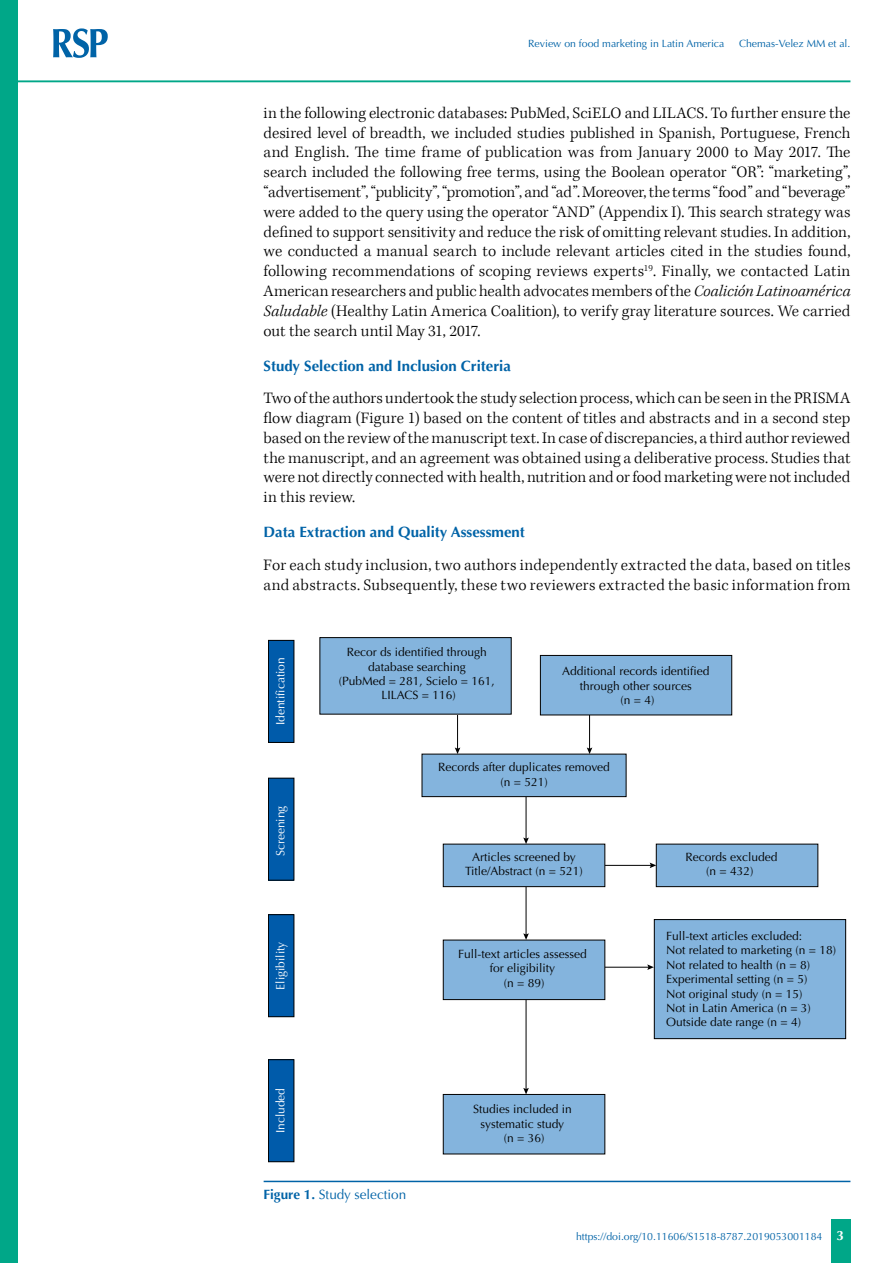
<style>
.page{position:relative;width:893px;height:1263px;background:#fff}
.page>*{position:absolute;margin:0;border:0;box-sizing:border-box;transform-origin:0 0}
.t1{font:300 16.5px/19.8px "Kepler Std";letter-spacing:.015em;color:#000;text-align:justify}
.t2{font:700 15px "Optima LT Std";color:#0063a7}
.t3{font:13.5px "Optima LT Std";color:#0063a7}
.t4{font:700 13.5px "Optima LT Std";color:#fff}
.t5{font:12px/14.4px "Optima";color:#000;text-align:center}
.t6{font:12px "Optima";color:#fff}
.t7{font:10.5px "Optima LT Std";color:#0063a7}
.s1{font-style:italic}
.s2{font-weight:700}
</style>
<div class="page">
<div style="left:831px;top:1220px;width:20px;height:43px;background:#00a788"></div>
<div style="left:0;top:0;width:18px;height:1263px;background:#00a788"></div>
<svg style="left:53px;top:28px;width:55px;height:30px"></svg>
<hr style="left:18px;top:80px;width:832px;height:2px;background:#00a788">
<hr style="left:457px;top:715px;width:1px;height:35px;background:#000">
<svg style="left:455px;top:747px;width:5px;height:7px"></svg>
<hr style="left:589px;top:715px;width:1px;height:35px;background:#000">
<svg style="left:587px;top:747px;width:5px;height:7px"></svg>
<hr style="left:526px;top:797px;width:1px;height:43px;background:#000">
<svg style="left:523px;top:837px;width:6px;height:7px"></svg>
<hr style="left:605px;top:865px;width:47px;height:1px;background:#000">
<svg style="left:650px;top:862px;width:6px;height:6px"></svg>
<hr style="left:605px;top:967px;width:44px;height:1px;background:#000">
<svg style="left:647px;top:964px;width:7px;height:6px"></svg>
<hr style="left:526px;top:887px;width:1px;height:48px;background:#000">
<svg style="left:523px;top:933px;width:6px;height:7px"></svg>
<hr style="left:526px;top:999px;width:1px;height:91px;background:#000">
<svg style="left:523px;top:1088px;width:6px;height:6px"></svg>
<div style="left:268px;top:640px;width:26px;height:102px;background:#005baa"></div>
<div style="left:268px;top:640px;width:26px;height:103px;border:1px solid #000"></div>
<div style="left:268px;top:778px;width:26px;height:102px;background:#005baa"></div>
<div style="left:268px;top:778px;width:26px;height:102px;border:1px solid #000"></div>
<div style="left:268px;top:915px;width:26px;height:102px;background:#005baa"></div>
<div style="left:268px;top:914px;width:26px;height:103px;border:1px solid #000"></div>
<div style="left:268px;top:1060px;width:26px;height:102px;background:#005baa"></div>
<div style="left:268px;top:1059px;width:26px;height:103px;border:1px solid #000"></div>
<div style="left:319px;top:637px;width:193px;height:77px;background:#84b4dd;border:1px solid #000"></div>
<div style="left:540px;top:655px;width:192px;height:60px;background:#84b4dd;border:1px solid #000"></div>
<div style="left:422px;top:754px;width:204px;height:43px;background:#84b4dd;border:1px solid #000"></div>
<div style="left:443px;top:844px;width:162px;height:43px;background:#84b4dd;border:1px solid #000"></div>
<div style="left:443px;top:940px;width:162px;height:60px;background:#84b4dd;border:1px solid #000"></div>
<div style="left:443px;top:1094px;width:162px;height:60px;background:#84b4dd;border:1px solid #000"></div>
<div style="left:656px;top:844px;width:162px;height:43px;background:#84b4dd;border:1px solid #000"></div>
<div style="left:654px;top:919px;width:192px;height:120px;background:#84b4dd"></div>
<div style="left:654px;top:919px;width:192px;height:120px;border:1px solid #000"></div>
<hr style="left:264px;top:1181px;width:586px;height:1px;background:#0063a7">
<p class="t7" style="left:528px;top:37px;width:198px">Review on food marketing in Latin America</p>
<p class="t7" style="left:739px;top:37px;width:113px">Chemas-Velez MM et al.</p>
<p class="t1" style="left:264px;top:103px;width:588px">in the following electronic databases: PubMed, SciELO and LILACS. To further ensure the desired level of breadth, we included studies published in Spanish, Portuguese, French and English. The time frame of publication was from January 2000 to May 2017. The search included the following free terms, using the Boolean operator “OR”: “marketing”, “advertisement”, “publicity”, “promotion”, and “ad”. Moreover, the terms “food” and “beverage” were added to the query using the operator “AND” (Appendix I). This search strategy was defined to support sensitivity and reduce the risk of omitting relevant studies. In addition, we conducted a manual search to include relevant articles cited in the studies found, following recommendations of scoping reviews experts<sup>19</sup>. Finally, we contacted Latin American researchers and public health advocates members of the <span class="s1">Coalición Latinoamérica Saludable</span> (Healthy Latin America Coalition), to verify gray literature sources. We carried out the search until May 31, 2017.</p>
<p class="t2" style="left:264px;top:357px;width:249px">Study Selection and Inclusion Criteria</p>
<p class="t1" style="left:264px;top:389px;width:588px">Two of the authors undertook the study selection process, which can be seen in the PRISMA flow diagram (Figure 1) based on the content of titles and abstracts and in a second step based on the review of the manuscript text. In case of discrepancies, a third author reviewed the manuscript, and an agreement was obtained using a deliberative process. Studies that were not directly connected with health, nutrition and or food marketing were not included in this review.</p>
<p class="t2" style="left:264px;top:523px;width:263px">Data Extraction and Quality Assessment</p>
<p class="t1" style="left:264px;top:555px;width:588px">For each study inclusion, two authors independently extracted the data, based on titles and abstracts. Subsequently, these two reviewers extracted the basic information from</p>
<p class="t6" style="left:274px;top:725px;width:70px;rotate:-90deg">Identification</p>
<p class="t6" style="left:274px;top:856px;width:52px;rotate:-90deg">Screening</p>
<p class="t6" style="left:274px;top:990px;width:50px;rotate:-90deg">Eligibility</p>
<p class="t6" style="left:274px;top:1133px;width:47px;rotate:-90deg">Included</p>
<p class="t5" style="left:339px;top:645px;width:157px">Recor ds identified through database searching<br>(PubMed = 281, Scielo = 161,<br>LILACS = 116)</p>
<p class="t5" style="left:562px;top:664px;width:149px">Additional records identified through other sources<br>(n = 4)</p>
<p class="t5" style="left:438px;top:760px;width:173px">Records after duplicates removed (n = 521)</p>
<p class="t5" style="left:465px;top:850px;width:119px">Articles screened by<br>Title/Abstract (n = 521)</p>
<p class="t5" style="left:686px;top:850px;width:94px">Records excluded (n = 432)</p>
<p class="t5" style="left:458px;top:947px;width:130px">Full-text articles assessed for eligibility<br>(n = 89)</p>
<p class="t5" style="left:473px;top:1102px;width:100px">Studies included in systematic study<br>(n = 36)</p>
<p class="t5" style="left:666px;top:929px;width:172px;text-align:left">Full-text articles excluded:<br>Not related to marketing (n = 18)<br>Not related to health (n = 8)<br>Experimental setting (n = 5)<br>Not original study (n = 15)<br>Not in Latin America (n = 3)<br>Outside date range (n = 4)</p>
<p class="t3" style="left:264px;top:1187px;width:144px"><span class="s2">Figure 1.</span> Study selection</p>
<p class="t7" style="left:576px;top:1230px;width:248px">https://doi.org/10.11606/S1518-8787.2019053001184</p>
<p class="t4" style="left:836px;top:1228px;width:9px">3</p>
</div>
